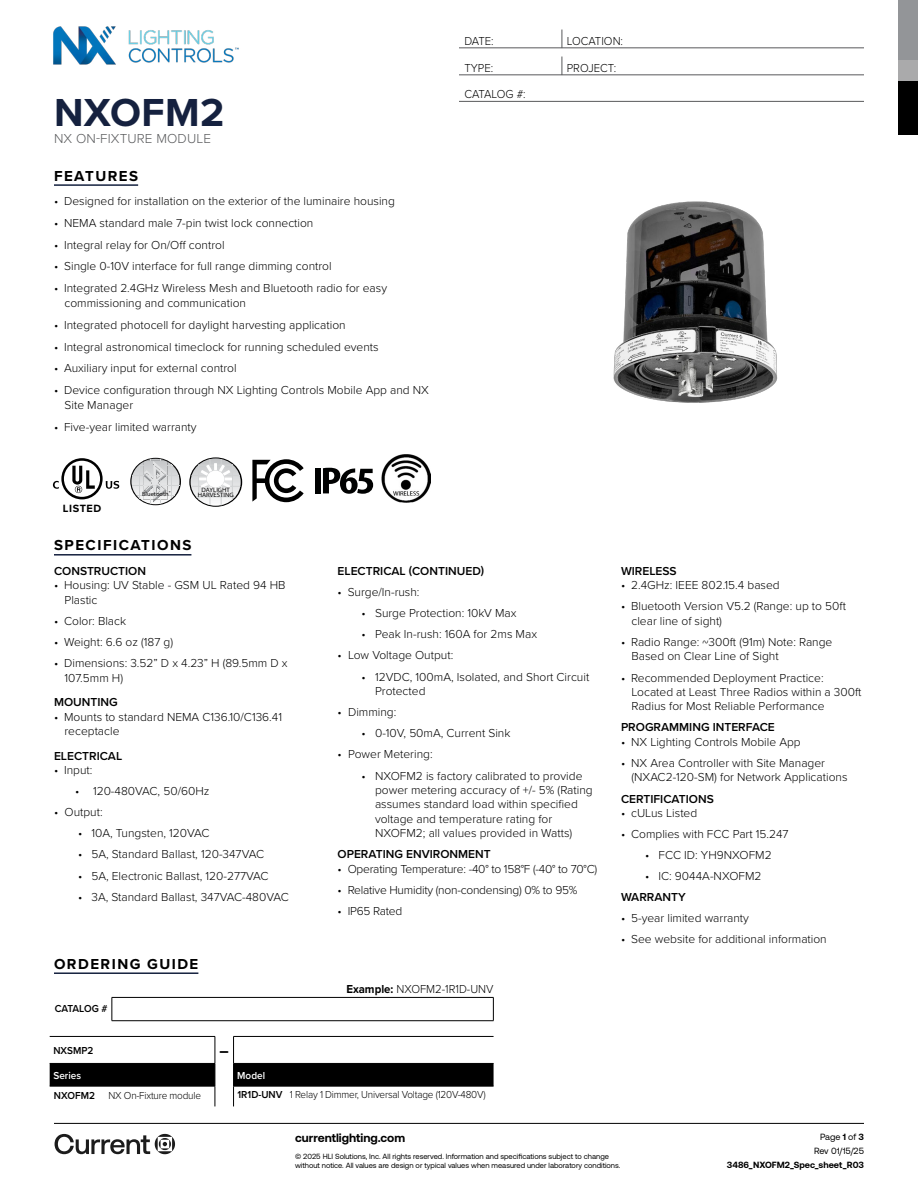
<style>
.page{position:relative;width:918px;height:1188px;background:#fff}
.page>*{position:absolute;margin:0;border:0;box-sizing:border-box;transform-origin:0 0}
.t1{font:700 40.5px "Proxima Nova";letter-spacing:.01em;color:#15213f}
.t2{font:700 16.5px "Proxima Nova";color:#000;scale:.95 1}
.t3{font:700 15px "Proxima Nova";letter-spacing:.1em;color:#000}
.t4{font:300 13.5px "Proxima Nova";letter-spacing:.01em;color:#58595b}
.t5{font:300 12px/14.4px "Proxima Nova";color:#000}
.t6{font:600 12px "Proxima Nova";color:#000}
.t7{font:300 12px "Proxima Nova";letter-spacing:-.02em;color:#000}
.t8{font:300 12px "Proxima Nova";color:#000;scale:.95 1}
.t9{font:700 12px "Aeonik";color:#000}
.t10{font:300 12px "Proxima Nova";letter-spacing:-.02em;color:#000;scale:.95 1}
.t11{font:700 10.95px "Proxima Nova";letter-spacing:.05em;color:#000}
.t12{font:300 10.5px "Proxima Nova";letter-spacing:-.02em;color:#000;scale:.95 1}
.t13{font:600 10.5px "Proxima Nova";color:#000;scale:.95 1}
.t14{font:600 10.5px "Proxima Nova";color:#fff;scale:.95 1}
.t15{font:700 9px "Aeonik";color:#000}
.t16{font:9px/14.1px "Aeonik";color:#000;text-align:right}
.t17{font:7.5px/9.8px "Aeonik";color:#000}
.t18{font:6.3px/5.2px "Myriad Pro";color:#000;text-align:center;scale:1.06 1}
.t19{font:6.15px "Myriad Pro";color:#000;scale:1.06 1}
.s1{font-weight:700}
.s2{font-weight:600}
</style>
<div class="page">
<hr style="left:54px;top:1123px;width:810px;height:1px;background:#000">
<svg style="left:55px;top:1134px;width:120px;height:20px"></svg>
<div style="left:898px;top:81px;width:20px;height:54px;background:#000"></div>
<div style="left:898px;top:0;width:20px;height:61px;background:#939598"></div>
<div style="left:898px;top:61px;width:20px;height:20px;background:#aaaaab"></div>
<img style="left:53px;top:26px;width:186px;height:39px">
<hr style="left:54px;top:184px;width:84px;height:2px;background:#15213f">
<hr style="left:459px;top:48px;width:405px;height:1px;background:#58595b">
<svg style="left:562px;top:30px;width:1px;height:18px"></svg>
<hr style="left:459px;top:75px;width:405px;height:1px;background:#58595b">
<svg style="left:562px;top:57px;width:1px;height:18px"></svg>
<hr style="left:459px;top:101px;width:405px;height:1px;background:#58595b">
<hr style="left:54px;top:554px;width:137px;height:2px;background:#15213f">
<hr style="left:54px;top:972px;width:144px;height:2px;background:#15213f">
<hr style="left:112px;top:997px;width:382px;height:1px;background:#000">
<svg style="left:112px;top:998px;width:1px;height:22px"></svg>
<svg style="left:493px;top:998px;width:1px;height:22px"></svg>
<hr style="left:112px;top:1020px;width:382px;height:1px;background:#000">
<svg style="left:53px;top:458px;width:66px;height:41px"></svg>
<hr style="left:50px;top:1036px;width:165px;height:1px;background:#000">
<hr style="left:233px;top:1036px;width:261px;height:1px;background:#000">
<svg style="left:50px;top:1037px;width:444px;height:69px"></svg>
<svg style="left:131px;top:459px;width:49px;height:45px"></svg>
<svg style="left:189px;top:457px;width:53px;height:50px"></svg>
<svg style="left:191px;top:458px;width:50px;height:48px"></svg>
<svg style="left:252px;top:459px;width:52px;height:43px"></svg>
<div style="left:315px;top:468px;width:6px;height:25px;background:#000101"></div>
<svg style="left:323px;top:468px;width:50px;height:26px"></svg>
<img style="left:382px;top:454px;width:48px;height:48px">
<img style="left:613px;top:201px;width:165px;height:202px">
<h1 class="t1" style="left:54px;top:83px;width:172px">NXOFM2</h1>
<p class="t4" style="left:54px;top:128px;width:159px">NX ON-FIXTURE MODULE</p>
<p class="t3" style="left:54px;top:164px;width:86px">FEATURES</p>
<p class="t5" style="left:54px;top:193px;width:342px">• Designed for installation on the exterior of the luminaire housing</p>
<p class="t5" style="left:54px;top:215px;width:261px">• NEMA standard male 7-pin twist lock connection</p>
<p class="t5" style="left:54px;top:237px;width:172px">• Integral relay for On/Off control</p>
<p class="t5" style="left:54px;top:259px;width:279px">• Single 0-10V interface for full range dimming control</p>
<p class="t5" style="left:64px;top:280px;width:324px;line-height:15px;text-indent:-10px">• Integrated 2.4GHz Wireless Mesh and Bluetooth radio for easy commissioning and communication</p>
<p class="t5" style="left:54px;top:317px;width:293px">• Integrated photocell for daylight harvesting application</p>
<p class="t5" style="left:54px;top:339px;width:326px">• Integral astronomical timeclock for running scheduled events</p>
<p class="t5" style="left:54px;top:361px;width:184px">• Auxiliary input for external control</p>
<p class="t5" style="left:64px;top:382px;width:366px;line-height:15px;text-indent:-10px">• Device configuration through NX Lighting Controls Mobile App and NX<br>Site Manager</p>
<p class="t5" style="left:54px;top:419px;width:144px">• Five-year limited warranty</p>
<p class="t11" style="left:63px;top:500px;width:40px">LISTED</p>
<p class="t19" style="left:142px;top:490px;width:29px">Bluetooth<sup>®</sup></p>
<p class="t18" style="left:198px;top:487px;width:36px">DAYLIGHT<br>HARVESTING</p>
<p class="t3" style="left:54px;top:534px;width:139px">SPECIFICATIONS</p>
<p class="t8" style="left:464px;top:32px;width:32px">DATE:</p>
<p class="t8" style="left:567px;top:32px;width:61px">LOCATION:</p>
<p class="t8" style="left:464px;top:59px;width:32px">TYPE:</p>
<p class="t8" style="left:567px;top:59px;width:54px">PROJECT:</p>
<p class="t10" style="left:464px;top:85px;width:66px">CATALOG #:</p>
<p class="t6" style="left:54px;top:562px;width:94px">CONSTRUCTION</p>
<p class="t5" style="left:64px;top:577px;width:223px;text-indent:-10px">• Housing: UV Stable - GSM UL Rated 94 HB<br>Plastic</p>
<p class="t5" style="left:54px;top:613px;width:74px">• Color: Black</p>
<p class="t5" style="left:54px;top:634px;width:121px">• Weight: 6.6 oz (187 g)</p>
<p class="t5" style="left:64px;top:655px;width:225px;text-indent:-10px">• Dimensions: 3.52” D x 4.23” H (89.5mm D x<br>107.5mm H)</p>
<p class="t6" style="left:54px;top:693px;width:65px">MOUNTING</p>
<p class="t5" style="left:64px;top:709px;width:219px;text-indent:-10px">• Mounts to standard NEMA C136.10/C136.41 receptacle</p>
<p class="t6" style="left:54px;top:747px;width:70px">ELECTRICAL</p>
<p class="t5" style="left:54px;top:762px;width:40px">• Input:</p>
<p class="t5" style="left:75px;top:783px;width:136px">• 120-480VAC, 50/60Hz</p>
<p class="t5" style="left:54px;top:804px;width:50px">• Output:</p>
<p class="t5" style="left:78px;top:825px;width:133px">• 10A, Tungsten, 120VAC</p>
<p class="t5" style="left:78px;top:847px;width:188px">• 5A, Standard Ballast, 120-347VAC</p>
<p class="t5" style="left:78px;top:868px;width:192px">• 5A, Electronic Ballast, 120-277VAC</p>
<p class="t5" style="left:78px;top:889px;width:212px">• 3A, Standard Ballast, 347VAC-480VAC</p>
<p class="t3" style="left:54px;top:953px;width:146px">ORDERING GUIDE</p>
<p class="t13" style="left:55px;top:1001px;width:57px">CATALOG #</p>
<p class="t6" style="left:338px;top:562px;width:148px">ELECTRICAL (CONTINUED)</p>
<p class="t5" style="left:338px;top:584px;width:84px">• Surge/In-rush:</p>
<p class="t5" style="left:362px;top:605px;width:157px">• Surge Protection: 10kV Max</p>
<p class="t5" style="left:362px;top:627px;width:177px">• Peak In-rush: 160A for 2ms Max</p>
<p class="t5" style="left:338px;top:648px;width:117px">• Low Voltage Output:</p>
<p class="t5" style="left:375px;top:669px;width:216px;text-indent:-14px">• 12VDC, 100mA, Isolated, and Short Circuit<br>Protected</p>
<p class="t5" style="left:338px;top:704px;width:60px">• Dimming:</p>
<p class="t5" style="left:362px;top:725px;width:150px">• 0-10V, 50mA, Current Sink</p>
<p class="t5" style="left:338px;top:747px;width:97px">• Power Metering:</p>
<p class="t5" style="left:375px;top:768px;width:219px;text-indent:-14px">• NXOFM2 is factory calibrated to provide power metering accuracy of +/- 5% (Rating assumes standard load within specified voltage and temperature rating for NXOFM2; all values provided in Watts)</p>
<p class="t6" style="left:338px;top:845px;width:155px">OPERATING ENVIRONMENT</p>
<p class="t7" style="left:338px;top:860px;width:261px">• Operating Temperature: -40° to 158°F (-40° to 70°C)</p>
<p class="t7" style="left:338px;top:881px;width:241px">• Relative Humidity (non-condensing) 0% to 95%</p>
<p class="t7" style="left:338px;top:902px;width:66px">• IP65 Rated</p>
<p class="t8" style="left:346px;top:981px;width:156px"><span class="s1">Example:</span> NXOFM2-1R1D-UNV</p>
<p class="t13" style="left:53px;top:1043px;width:44px">NXSMP2</p>
<h2 class="t2" style="left:220px;top:1039px;width:11px">–</h2>
<p class="t14" style="left:53px;top:1068px;width:31px">Series</p>
<p class="t14" style="left:237px;top:1068px;width:31px">Model</p>
<p class="t13" style="left:54px;top:1088px;width:45px">NXOFM2</p>
<p class="t12" style="left:109px;top:1088px;width:99px">NX On-Fixture module</p>
<p class="t12" style="left:238px;top:1086px;width:263px"><span class="s2">1R1D-UNV</span> 1 Relay 1 Dimmer, Universal Voltage (120V-480V)</p>
<p class="t6" style="left:621px;top:562px;width:57px">WIRELESS</p>
<p class="t5" style="left:621px;top:577px;width:160px">• 2.4GHz: IEEE 802.15.4 based</p>
<p class="t5" style="left:632px;top:599px;width:216px;text-indent:-10px">• Bluetooth Version V5.2 (Range: up to 50ft clear line of sight)</p>
<p class="t5" style="left:632px;top:634px;width:202px;text-indent:-10px">• Radio Range: ~300ft (91m) Note: Range<br>Based on Clear Line of Sight</p>
<p class="t5" style="left:632px;top:670px;width:232px;text-indent:-10px">• Recommended Deployment Practice:<br>Located at Least Three Radios within a 300ft<br>Radius for Most Reliable Performance</p>
<p class="t6" style="left:621px;top:719px;width:155px">PROGRAMMING INTERFACE</p>
<p class="t5" style="left:621px;top:734px;width:181px">• NX Lighting Controls Mobile App</p>
<p class="t5" style="left:632px;top:755px;width:218px;text-indent:-10px">• NX Area Controller with Site Manager (NXAC2-120-SM) for Network Applications</p>
<p class="t6" style="left:621px;top:790px;width:94px">CERTIFICATIONS</p>
<p class="t5" style="left:621px;top:805px;width:78px">• cULus Listed</p>
<p class="t5" style="left:621px;top:826px;width:169px">• Complies with FCC Part 15.247</p>
<p class="t5" style="left:645px;top:847px;width:128px">• FCC ID: YH9NXOFM2</p>
<p class="t5" style="left:645px;top:869px;width:118px">• IC: 9044A-NXOFM2</p>
<p class="t6" style="left:621px;top:888px;width:66px">WARRANTY</p>
<p class="t5" style="left:621px;top:910px;width:129px">• 5-year limited warranty</p>
<p class="t5" style="left:621px;top:931px;width:207px">• See website for additional information</p>
<p class="t9" style="left:295px;top:1131px;width:112px">currentlighting.com</p>
<p class="t17" style="left:295px;top:1151px;width:327px">© 2025 HLI Solutions, Inc. All rights reserved. Information and specifications subject to change without notice. All values are design or typical values when measured under laboratory conditions.</p>
<p class="t16" style="left:814px;top:1130px;width:51px">Page <span class="s1">1</span> of <span class="s1">3<br></span>Rev 01/15/25</p>
<p class="t15" style="left:727px;top:1160px;width:139px">3486_NXOFM2_Spec_sheet_R03</p>
</div>
